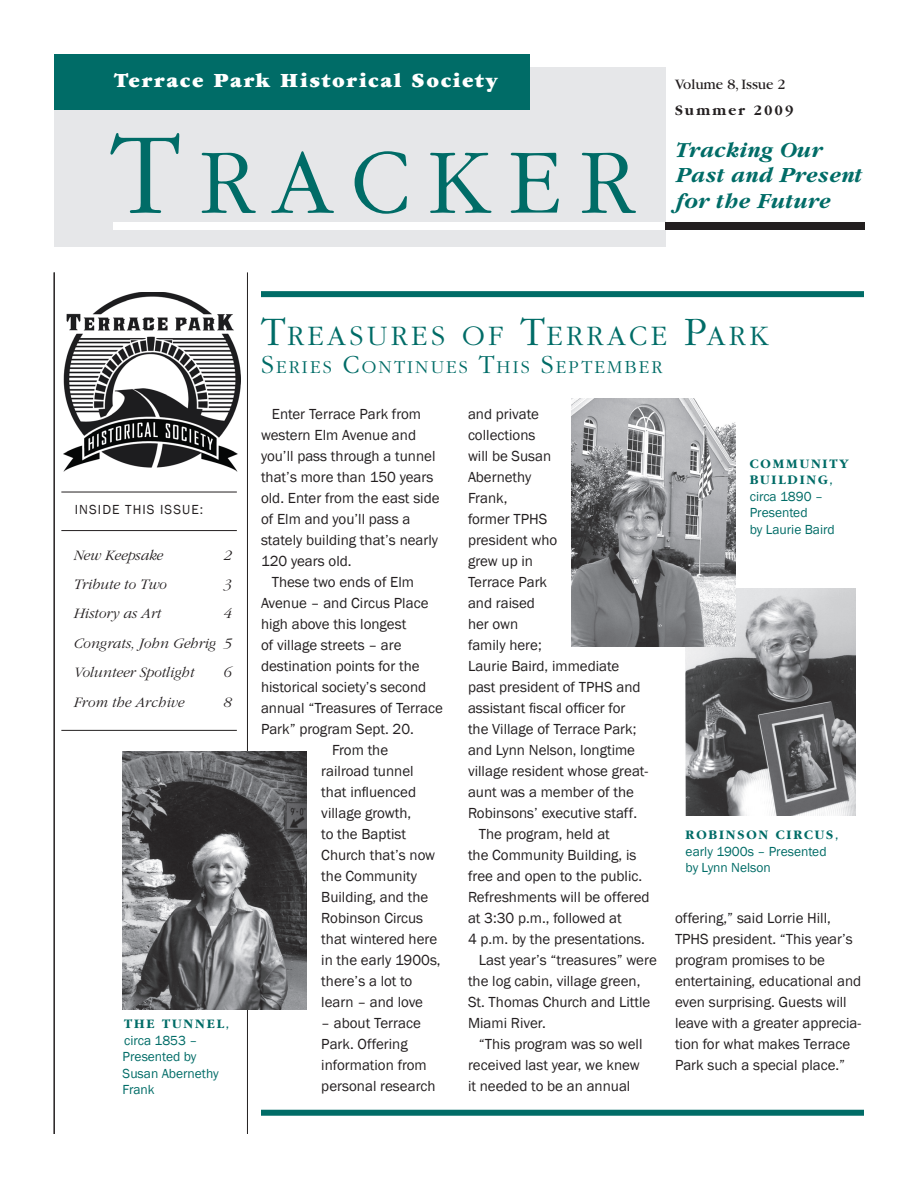
<style>
.page{position:relative;width:918px;height:1188px;background:#fff}
.page>*{position:absolute;margin:0;border:0;box-sizing:border-box;transform-origin:0 0}
.t1{font:300 96px "Garamond";letter-spacing:.18em;color:#006c67}
.t2{font:300 29.4px "Garamond";letter-spacing:.115em;color:#006c67}
.t3{font:italic 700 22.5px/25.5px "Garamond";letter-spacing:.01em;color:#006c67}
.t4{font:900 21px "Garamond";letter-spacing:.08em;color:#fff}
.t5{font:300 18.9px "Garamond";letter-spacing:.115em;color:#006c67}
.t6{font:15px/21px "Franklin Gothic";color:#231f20}
.t7{font:italic 300 15px/29.4px "Garamond";color:#231f20;text-align:justify}
.t8{font:15px "Garamond";color:#231f20}
.t9{font:700 15px "Garamond";letter-spacing:.14em;color:#231f20}
.t10{font:13.5px/16.5px "Franklin Gothic";color:#006c67}
.t11{font:700 13.5px/16.5px "Garamond";letter-spacing:.14em;color:#006c67}
.t12{font:13.5px "Franklin Gothic";letter-spacing:.08em;color:#231f20}
.s1{font-size:120px}
.s2{font-family:"Franklin Gothic";font-weight:400}
.s3{font-size:42px}
.s4{font-size:27px}
</style>
<div class="page">
<div style="left:54px;top:68px;width:611px;height:179px;background:#e6e7e9"></div>
<div style="left:54px;top:54px;width:476px;height:55px;background:#006c67"></div>
<img style="left:64px;top:292px;width:176px;height:180px">
<hr style="left:61px;top:492px;width:176px;height:1px;background:#231f20">
<hr style="left:61px;top:530px;width:176px;height:1px;background:#231f20">
<hr style="left:61px;top:730px;width:176px;height:1px;background:#231f20">
<div style="left:113px;top:222px;width:552px;height:8px;background:#fff"></div>
<div style="left:665px;top:222px;width:200px;height:8px;background:#231f20"></div>
<hr style="left:247px;top:272px;width:1px;height:862px;background:#231f20">
<div style="left:261px;top:1110px;width:603px;height:6px;background:#006c67"></div>
<hr style="left:54px;top:272px;width:1px;height:862px;background:#231f20">
<img style="left:686px;top:589px;width:169px;height:227px">
<img style="left:123px;top:752px;width:183px;height:257px">
<div style="left:261px;top:291px;width:603px;height:6px;background:#006c67"></div>
<img style="left:572px;top:398px;width:163px;height:249px">
<h3 class="t4" style="left:114px;top:73px;width:385px">Terrace Park Historical Society</h3>
<p class="t8" style="left:675px;top:79px;width:112px">Volume 8, Issue 2</p>
<p class="t9" style="left:675px;top:104px;width:120px">Summer 2009</p>
<h3 class="t3" style="left:675px;top:139px;width:188px">Tracking Our<br>Past and Present</h3>
<h1 class="t1" style="left:110px;top:145px;width:526px"><span class="s1">T</span>RACKER</h1>
<h3 class="t3" style="left:675px;top:190px;width:157px">for the Future</h3>
<p class="t12" style="left:75px;top:502px;width:130px">INSIDE THIS ISSUE:</p>
<p class="t7" style="left:74px;top:541px;width:91px">New Keepsake</p>
<p class="t7" style="left:223px;top:541px;width:10px">2</p>
<p class="t7" style="left:74px;top:571px;width:95px">Tribute to Two</p>
<p class="t7" style="left:223px;top:571px;width:10px">3</p>
<p class="t7" style="left:74px;top:600px;width:89px">History as Art</p>
<p class="t7" style="left:74px;top:600px;width:159px;text-indent:150px">4<br>Congrats, John Gehrig 5<br>Volunteer Spotlight</p>
<p class="t7" style="left:223px;top:659px;width:10px">6</p>
<p class="t7" style="left:74px;top:688px;width:112px">From the Archive</p>
<p class="t7" style="left:223px;top:688px;width:10px">8</p>
<p class="t11" style="left:124px;top:1017px;width:107px">THE TUNNEL<span class="s2">,</span></p>
<p class="t10" style="left:123px;top:1032px;width:98px">circa 1853 –<br>Presented by<br>Susan Abernethy<br>Frank</p>
<h2 class="t2" style="left:261px;top:324px;width:509px"><span class="s3">T</span>REASURES OF <span class="s3">T</span>ERRACE <span class="s3">P</span>ARK</h2>
<p class="t5" style="left:261px;top:360px;width:403px"><span class="s4">S</span>ERIES <span class="s4">C</span>ONTINUES <span class="s4">T</span>HIS <span class="s4">S</span>EPTEMBER</p>
<p class="t6" style="left:272px;top:403px;width:151px">Enter Terrace Park from</p>
<p class="t6" style="left:261px;top:424px;width:157px">western Elm Avenue and</p>
<p class="t6" style="left:261px;top:445px;width:176px">you’ll pass through a tunnel</p>
<p class="t6" style="left:261px;top:466px;width:174px">that’s more than 150 years</p>
<p class="t6" style="left:261px;top:487px;width:180px">old. Enter from the east side</p>
<p class="t6" style="left:261px;top:508px;width:151px">of Elm and you’ll pass a</p>
<p class="t6" style="left:261px;top:529px;width:179px">stately building that’s nearly</p>
<p class="t6" style="left:261px;top:550px;width:92px">120 years old.</p>
<p class="t6" style="left:272px;top:571px;width:144px">These two ends of Elm</p>
<p class="t6" style="left:261px;top:592px;width:169px">Avenue – and Circus Place</p>
<p class="t6" style="left:261px;top:613px;width:147px">high above this longest</p>
<p class="t6" style="left:261px;top:634px;width:142px">of village streets – are</p>
<p class="t6" style="left:261px;top:655px;width:160px">destination points for the</p>
<p class="t6" style="left:261px;top:676px;width:167px">historical society’s second</p>
<p class="t6" style="left:261px;top:697px;width:183px">annual “Treasures of Terrace</p>
<p class="t6" style="left:261px;top:718px;width:154px">Park” program Sept. 20.</p>
<p class="t6" style="left:332px;top:739px;width:58px">From the</p>
<p class="t6" style="left:321px;top:760px;width:94px">railroad tunnel</p>
<p class="t6" style="left:321px;top:781px;width:96px">that influenced</p>
<p class="t6" style="left:321px;top:802px;width:92px">village growth,</p>
<p class="t6" style="left:321px;top:823px;width:86px">to the Baptist</p>
<p class="t6" style="left:321px;top:844px;width:115px">Church that’s now</p>
<p class="t6" style="left:321px;top:865px;width:97px">the Community</p>
<p class="t6" style="left:321px;top:886px;width:109px">Building, and the</p>
<p class="t6" style="left:321px;top:907px;width:103px">Robinson Circus</p>
<p class="t6" style="left:321px;top:928px;width:118px">that wintered here</p>
<p class="t6" style="left:321px;top:949px;width:121px">in the early 1900s,</p>
<p class="t6" style="left:321px;top:970px;width:93px">there’s a lot to</p>
<p class="t6" style="left:321px;top:991px;width:103px">learn – and love</p>
<p class="t6" style="left:321px;top:1012px;width:116px">– about Terrace<br>Park. Offering information from personal research</p>
<p class="t6" style="left:468px;top:403px;width:73px">and private</p>
<p class="t6" style="left:468px;top:424px;width:69px">collections</p>
<p class="t6" style="left:468px;top:445px;width:85px">will be Susan</p>
<p class="t6" style="left:468px;top:466px;width:65px">Abernethy</p>
<p class="t6" style="left:468px;top:487px;width:41px">Frank,</p>
<p class="t6" style="left:468px;top:508px;width:81px">former TPHS</p>
<p class="t6" style="left:468px;top:529px;width:91px">president who</p>
<p class="t6" style="left:468px;top:550px;width:67px">grew up in</p>
<p class="t6" style="left:468px;top:571px;width:81px">Terrace Park</p>
<p class="t6" style="left:468px;top:592px;width:69px">and raised</p>
<p class="t6" style="left:468px;top:613px;width:52px">her own</p>
<p class="t6" style="left:468px;top:634px;width:75px">family here;</p>
<p class="t6" style="left:468px;top:655px;width:153px">Laurie Baird, immediate</p>
<p class="t6" style="left:468px;top:676px;width:174px">past president of TPHS and</p>
<p class="t6" style="left:468px;top:697px;width:159px">assistant fiscal officer for</p>
<p class="t6" style="left:468px;top:718px;width:170px">the Village of Terrace Park;</p>
<p class="t6" style="left:468px;top:739px;width:169px">and Lynn Nelson, longtime</p>
<p class="t6" style="left:468px;top:760px;width:182px">village resident whose great-</p>
<p class="t6" style="left:468px;top:781px;width:168px">aunt was a member of the</p>
<p class="t6" style="left:468px;top:802px;width:171px">Robinsons’ executive staff.</p>
<p class="t6" style="left:479px;top:823px;width:133px">The program, held at</p>
<p class="t6" style="left:468px;top:844px;width:170px">the Community Building, is</p>
<p class="t6" style="left:468px;top:865px;width:176px">free and open to the public.</p>
<p class="t6" style="left:468px;top:886px;width:183px">Refreshments will be offered</p>
<p class="t6" style="left:468px;top:907px;width:155px">at 3:30 p.m., followed at</p>
<p class="t6" style="left:468px;top:928px;width:179px">4 p.m. by the presentations.</p>
<p class="t6" style="left:479px;top:949px;width:180px">Last year’s “treasures” were</p>
<p class="t6" style="left:468px;top:970px;width:174px">the log cabin, village green,</p>
<p class="t6" style="left:468px;top:991px;width:184px">St. Thomas Church and Little</p>
<p class="t6" style="left:468px;top:1012px;width:79px">Miami River.</p>
<p class="t6" style="left:479px;top:1033px;width:165px">“This program was so well</p>
<p class="t6" style="left:468px;top:1054px;width:173px">received last year, we knew</p>
<p class="t6" style="left:468px;top:1075px;width:164px">it needed to be an annual</p>
<p class="t11" style="left:750px;top:456px;width:100px">COMMUNITY<br>BUILDING<span class="s2">,</span></p>
<p class="t10" style="left:750px;top:488px;width:86px">circa 1890 –<br>Presented<br>by Laurie Baird</p>
<p class="t11" style="left:686px;top:828px;width:154px">ROBINSON CIRCUS<span class="s2">,</span></p>
<p class="t10" style="left:686px;top:843px;width:142px">early 1900s – Presented by Lynn Nelson</p>
<p class="t6" style="left:675px;top:907px;width:188px">offering,” said Lorrie Hill,<br>TPHS president. “This year’s program promises to be entertaining, educational and even surprising. Guests will leave with a greater apprecia&shy;tion for what makes Terrace<br>Park such a special place.”</p>
</div>
